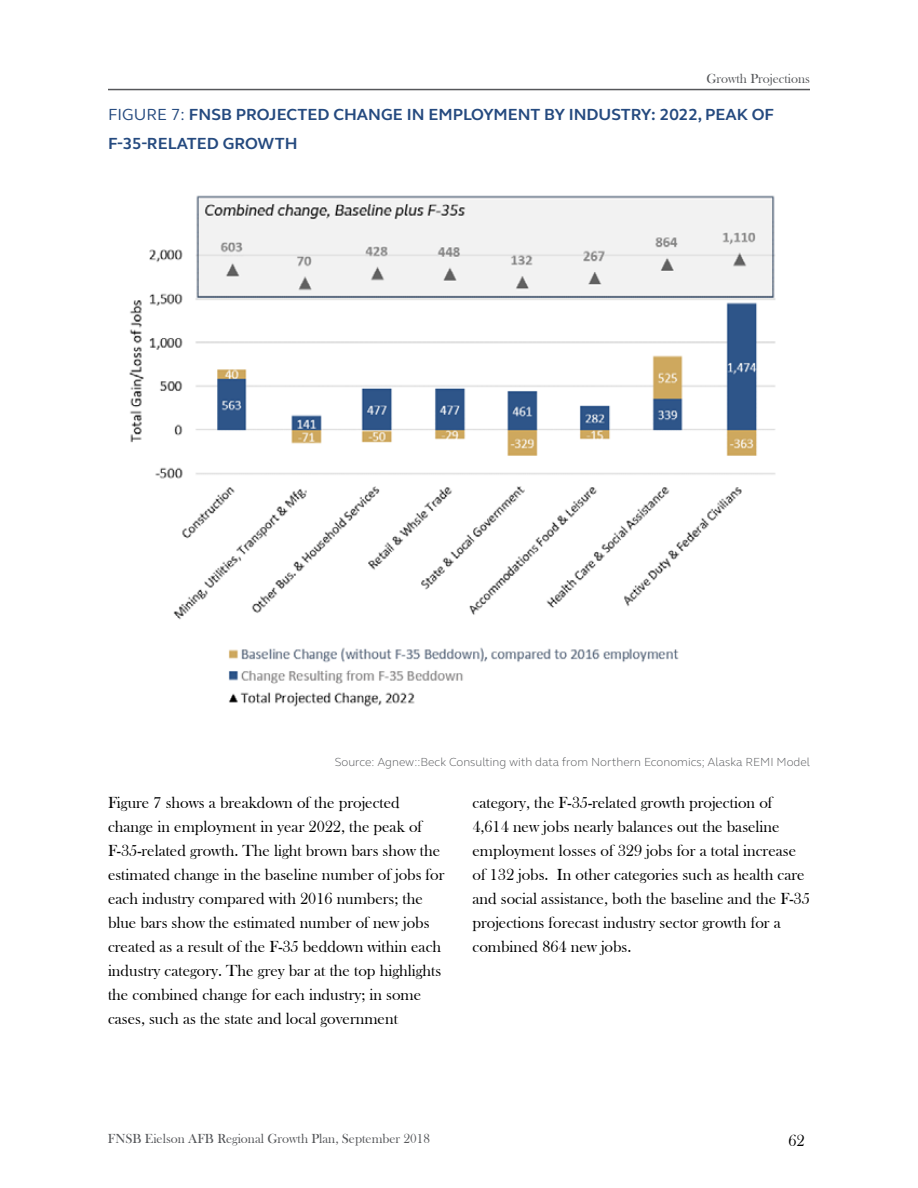
<style>
.page{position:relative;width:918px;height:1188px;background:#fff}
.page>*{position:absolute;margin:0;border:0;box-sizing:border-box;transform-origin:0 0}
.t1{font:16.5px/24px "Bask Old Face";color:#000}
.t2{font:700 16.5px/28.5px "FS Elliot Pro";color:#254a7f}
.t3{font:13.5px "Bask Old Face";color:#55575a}
.t4{font:300 12px "FS Elliot Pro";color:#55575a}
.s1{font-weight:400}
</style>
<div class="page">
<hr style="left:108px;top:89px;width:702px;height:1px;background:#55575a">
<img style="left:129px;top:195px;width:647px;height:512px">
<p class="t3" style="left:706px;top:71px;width:105px">Growth Projections</p>
<p class="t2" style="left:108px;top:100px;width:668px"><span class="s1">FIGURE 7:</span> FNSB PROJECTED CHANGE IN EMPLOYMENT BY INDUSTRY: 2022, PEAK OF<br>F-35-RELATED GROWTH</p>
<p class="t4" style="left:335px;top:754px;width:477px">Source: Agnew::Beck Consulting with data from Northern Economics; Alaska REMI Model</p>
<p class="t1" style="left:108px;top:791px;width:338px">Figure 7 shows a breakdown of the projected change in employment in year 2022, the peak of F-35-related growth. The light brown bars show the estimated change in the baseline number of jobs for each industry compared with 2016 numbers; the blue bars show the estimated number of new jobs created as a result of the F-35 beddown within each industry category. The grey bar at the top highlights the combined change for each industry; in some cases, such as the state and local government</p>
<p class="t1" style="left:473px;top:791px;width:339px">category, the F-35-related growth projection of 4,614 new jobs nearly balances out the baseline employment losses of 329 jobs for a total increase of 132 jobs. In other categories such as health care and social assistance, both the baseline and the F-35 projections forecast industry sector growth for a combined 864 new jobs.</p>
<p class="t3" style="left:108px;top:1131px;width:324px">FNSB Eielson AFB Regional Growth Plan, September 2018</p>
<p class="t1" style="left:788px;top:1129px;width:18px">62</p>
</div>
